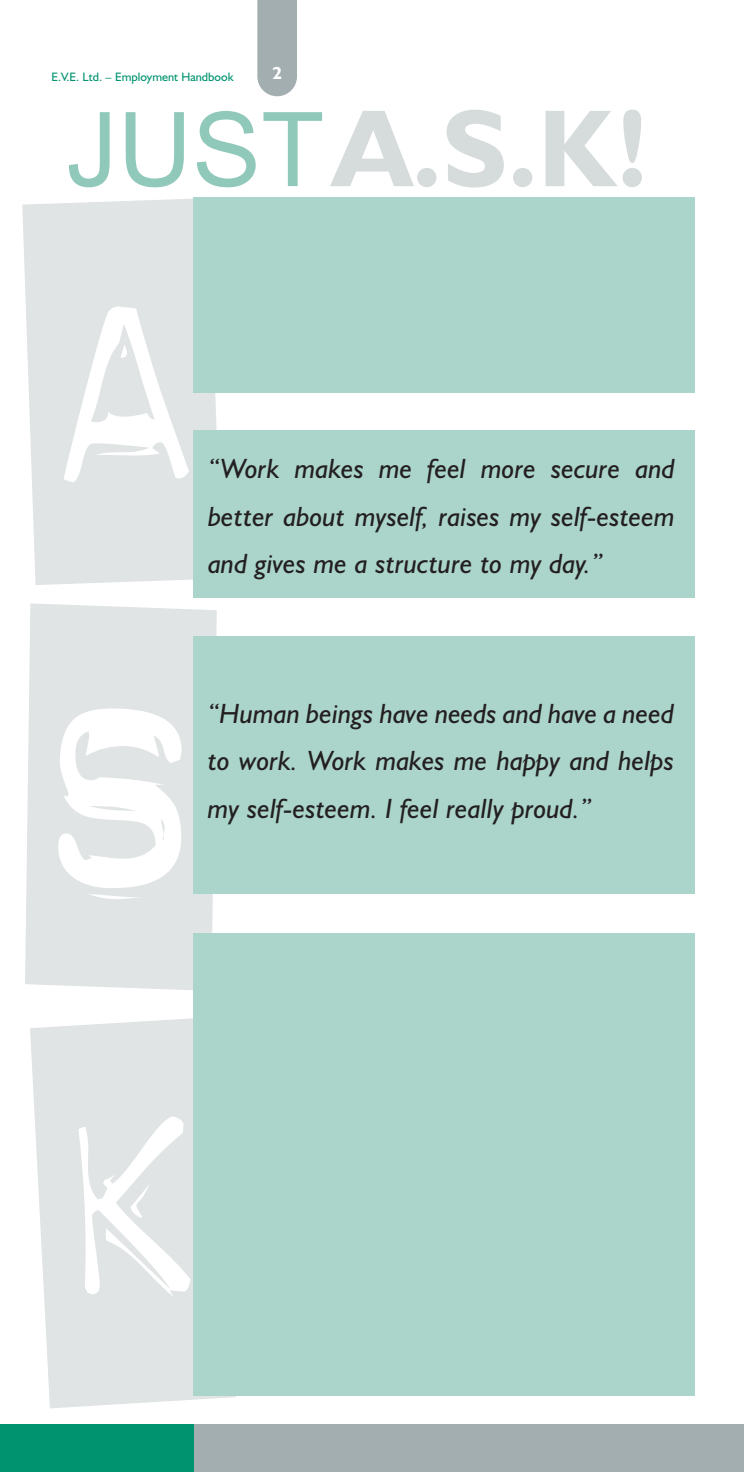
<style>
.page{position:relative;width:744px;height:1472px;background:#fff}
.page>*{position:absolute;margin:0;border:0;box-sizing:border-box;transform-origin:0 0}
.t1{font:700 110.25px "Humanist 521 BT";color:#d6dbdc}
.t2{font:italic 28px/47.6px "Humanist 521 BT";color:#231f20;text-align:justify}
.t3{font:700 17.5px "Humanist 521 BT";color:#fff}
.t4{font:12.25px "Humanist 521 BT";color:#009370}
.s1{font-family:"Arial";font-weight:400;font-size:103.25px;color:#90c9ba}
</style>
<div class="page">
<svg style="left:30px;top:1018px;width:206px;height:390px;fill:#e0e4e5"></svg>
<svg style="left:22px;top:198px;width:200px;height:387px;fill:#e0e4e5"></svg>
<svg style="left:25px;top:603px;width:192px;height:387px;fill:#e0e4e5"></svg>
<div style="left:0;top:1424px;width:231px;height:48px;background:#009370"></div>
<div style="left:194px;top:1424px;width:550px;height:48px;background:#a2aeaf"></div>
<div style="left:257px;top:0;width:40px;height:96px;background:#a2aeaf"></div>
<div style="left:193px;top:197px;width:501px;height:195px;background:#abd5cb"></div>
<div style="left:193px;top:430px;width:501px;height:168px;background:#abd5cb"></div>
<div style="left:193px;top:636px;width:501px;height:257px;background:#abd5cb"></div>
<div style="left:193px;top:933px;width:501px;height:462px;background:#abd5cb"></div>
<p class="t4" style="left:51px;top:72px;width:184px">E.V.E. Ltd. – Employment Handbook</p>
<p class="t3" style="left:272px;top:66px;width:11px">2</p>
<h1 class="t1" style="left:66px;top:107px;width:585px"><span class="s1">JUST</span>A.S.K!</h1>
<p class="t2" style="left:208px;top:448px;width:468px">“Work makes me feel more secure and better about myself, raises my self-esteem and gives me a structure to my day.”</p>
<p class="t2" style="left:208px;top:692px;width:467px">“Human beings have needs and have a need to work. Work makes me happy and helps my self-esteem. I feel really proud.”</p>
</div>
